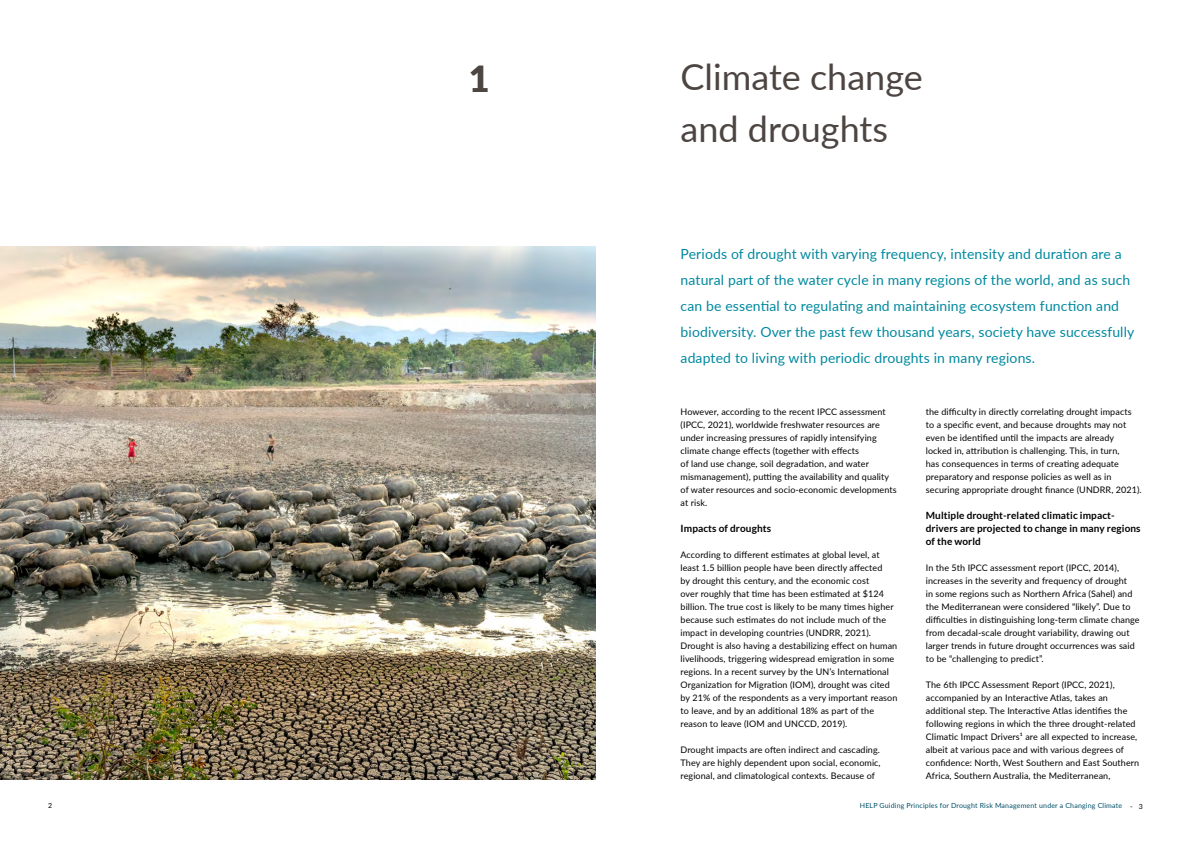
<style>
.page{position:relative;width:1191px;height:842px;background:#fff}
.page>*{position:absolute;margin:0;border:0;box-sizing:border-box;transform-origin:0 0}
.t1{font:36px/52px "Lato";color:#4d4542}
.t2{font:900 36px "Lato";color:#4d4542}
.t3{font:14px/26px "Lato";letter-spacing:.01em;color:#00899f}
.t4{font:700 10px/13px "Lato";letter-spacing:.01em;color:#000}
.t5{font:9px/13px "Lato";letter-spacing:.01em;color:#000}
.t6{font:7px "Lato";letter-spacing:.025em;color:#004f69}
.t7{font:7px "Lato";color:#000}
.s1{color:#000}
</style>
<div class="page">
<img style="left:0;top:246px;width:595px;height:533px">
<h1 class="t2" style="left:469px;top:52px;width:22px">1</h1>
<h1 class="t1" style="left:680px;top:49px;width:244px">Climate change and droughts</h1>
<p class="t3" style="left:680px;top:240px;width:455px">Periods of drought with varying frequency, intensity and duration are a natural part of the water cycle in many regions of the world, and as such can be essential to regulating and maintaining ecosystem function and biodiversity. Over the past few thousand years, society have successfully adapted to living with periodic droughts in many regions.</p>
<p class="t5" style="left:680px;top:405px;width:217px">However, according to the recent IPCC assessment (IPCC, 2021), worldwide freshwater resources are under increasing pressures of rapidly intensifying climate change effects (together with effects<br>of land use change, soil degradation, and water mismanagement), putting the availability and quality of water resources and socio-economic developments at risk.</p>
<p class="t4" style="left:680px;top:522px;width:92px">Impacts of droughts</p>
<p class="t5" style="left:680px;top:548px;width:218px">According to different estimates at global level, at least 1.5 billion people have been directly affected<br>by drought this century, and the economic cost<br>over roughly that time has been estimated at $124 billion. The true cost is likely to be many times higher because such estimates do not include much of the impact in developing countries (UNDRR, 2021).<br>Drought is also having a destabilizing effect on human livelihoods, triggering widespread emigration in some regions. In a recent survey by the UN’s International Organization for Migration (IOM), drought was cited by 21% of the respondents as a very important reason to leave, and by an additional 18% as part of the reason to leave (IOM and UNCCD, 2019).</p>
<p class="t5" style="left:680px;top:743px;width:202px;text-align:justify">Drought impacts are often indirect and cascading.<br>They are highly dependent upon social, economic, regional, and climatological contexts. Because of</p>
<p class="t5" style="left:926px;top:405px;width:217px">the difficulty in directly correlating drought impacts to a specific event, and because droughts may not even be identified until the impacts are already locked in, attribution is challenging. This, in turn,<br>has consequences in terms of creating adequate preparatory and response policies as well as in securing appropriate drought finance (UNDRR, 2021).</p>
<p class="t4" style="left:926px;top:509px;width:216px">Multiple drought-related climatic impact&shy;drivers are projected to change in many regions of the world</p>
<p class="t5" style="left:926px;top:561px;width:215px">In the 5th IPCC assessment report (IPCC, 2014), increases in the severity and frequency of drought<br>in some regions such as Northern Africa (Sahel) and the Mediterranean were considered “likely”. Due to difficulties in distinguishing long-term climate change from decadal-scale drought variability, drawing out larger trends in future drought occurrences was said to be “challenging to predict”.</p>
<p class="t5" style="left:926px;top:678px;width:215px">The 6th IPCC Assessment Report (IPCC, 2021), accompanied by an Interactive Atlas, takes an additional step. The Interactive Atlas identifies the following regions in which the three drought-related Climatic Impact Drivers¹ are all expected to increase, albeit at various pace and with various degrees of confidence: North, West Southern and East Southern Africa, Southern Australia, the Mediterranean,</p>
<p class="t7" style="left:48px;top:801px;width:6px">2</p>
<p class="t6" style="left:860px;top:801px;width:284px">HELP Guiding Principles for Drought Risk Management under a Changing Climate <span class="s1">- 3</span></p>
</div>
